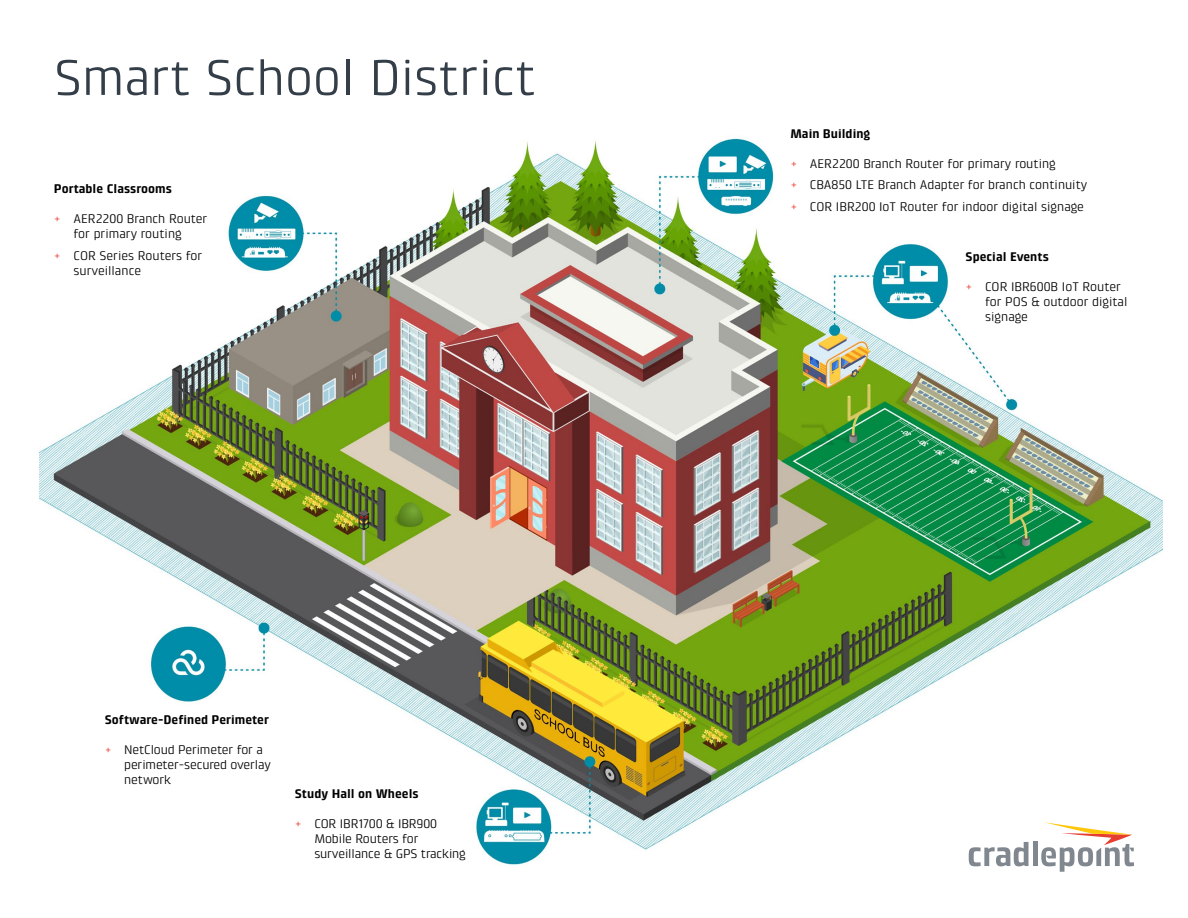
<style>
.page{position:relative;width:1188px;height:918px;background:#fff}
.page>*{position:absolute;margin:0;border:0;box-sizing:border-box;transform-origin:0 0}
.t1{font:51px "Klint Pro";color:#333e48}
.t2{font:12.75px/15px "Klint Pro";color:#000}
.t3{font:700 12.75px "Klint Pro";color:#000}
.s1{color:#e63e30}
.s2{font-family:"Klint LT Pro"}
</style>
<div class="page">
<img style="left:39px;top:138px;width:1123px;height:729px">
<svg style="left:969px;top:842px;width:59px;height:24px"></svg>
<div style="left:1033px;top:842px;width:5px;height:24px;background:#80878e"></div>
<svg style="left:1041px;top:822px;width:93px;height:50px"></svg>
<h1 class="t1" style="left:54px;top:49px;width:484px">Smart School District</h1>
<p class="t3" style="left:54px;top:182px;width:119px">Portable Classrooms</p>
<p class="t2" style="left:54px;top:211px;width:155px;text-align:center"><span class="s1">+</span> AER2200 Branch Router for primary routing</p>
<p class="t2" style="left:73px;top:248px;width:130px;text-indent:-19px"><span class="s1">+</span> COR Series Routers for surveillance</p>
<p class="t3" style="left:105px;top:713px;width:166px">Software-Defined Perimeter</p>
<p class="t2" style="left:124px;top:742px;width:148px;text-indent:-19px"><span class="s1">+</span> NetCloud Perimeter for a perimeter-secured overlay network</p>
<p class="t3" style="left:295px;top:786px;width:125px">Study Hall on Wheels</p>
<p class="t2" style="left:314px;top:816px;width:153px;text-indent:-19px"><span class="s1">+</span> COR <span class="s2">IBR1700</span> &amp; IBR900<br>Mobile Routers for surveillance &amp; GPS tracking</p>
<p class="t3" style="left:790px;top:126px;width:82px">Main Building</p>
<p class="t2" style="left:790px;top:152px;width:299px;line-height:21.8px"><span class="s1">+</span> AER2200 Branch Router for primary routing<br><span class="s1">+</span> CBA850 LTE Branch Adapter for branch continuity <span class="s1">+</span> COR IBR200 IoT Router for indoor digital signage</p>
<p class="t3" style="left:966px;top:250px;width:85px">Special Events</p>
<p class="t2" style="left:985px;top:280px;width:144px;text-indent:-19px"><span class="s1">+</span> COR IBR600B IoT Router for POS &amp; outdoor digital signage</p>
</div>
